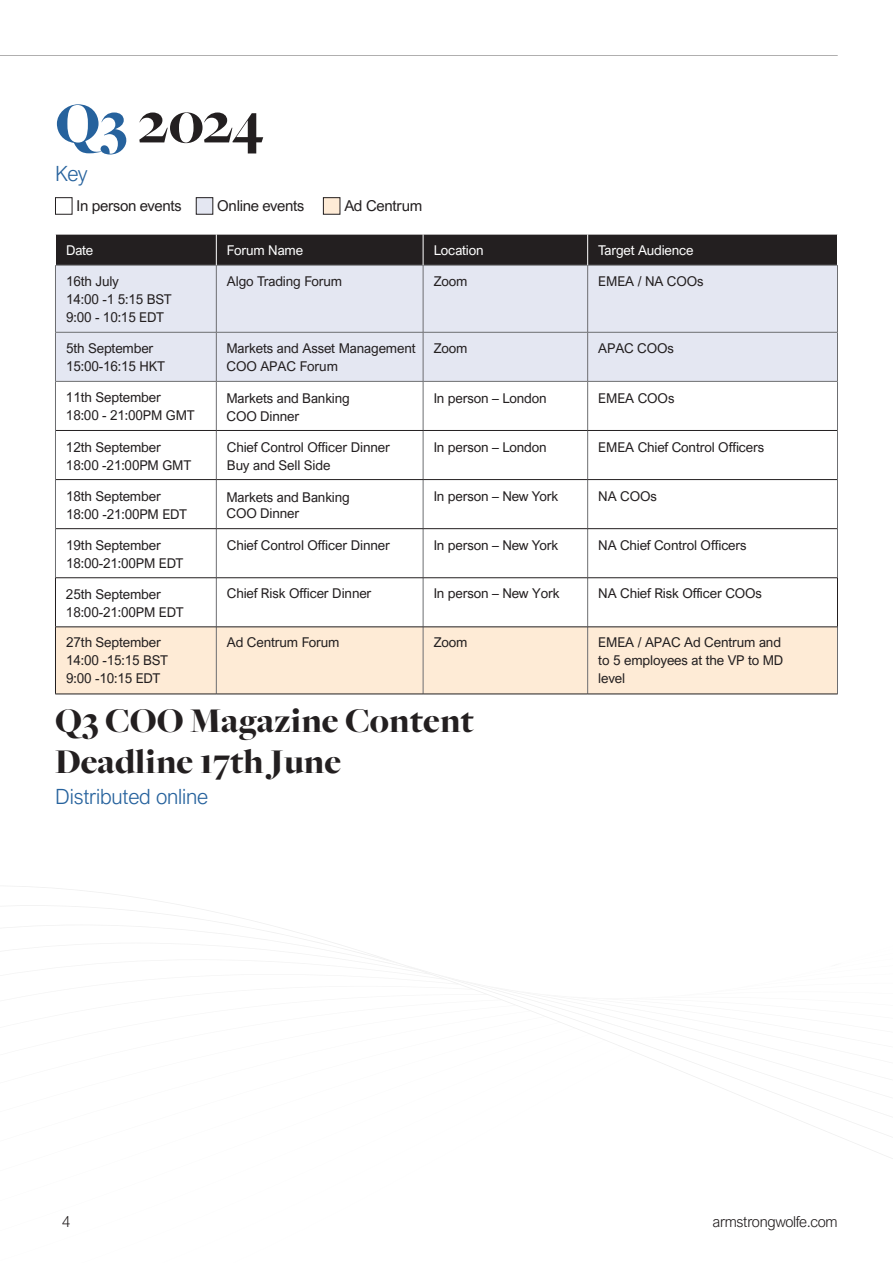
<style>
.page{position:relative;width:893px;height:1263px;background:#fff}
.page>*{position:absolute;margin:0;border:0;box-sizing:border-box;transform-origin:0 0}
.t1{font:900 60px "Freight Big Pro";letter-spacing:-.01em;color:#231f20}
.t2{font:900 36px/40.8px "Freight Big Pro";color:#231f20}
.t3{font:300 21px "Arial Nova";letter-spacing:-.01em;color:#26629d}
.t4{font:15px "Arial Nova";letter-spacing:-.02em;color:#231f20}
.t5{font:300 15px "Arial Nova";letter-spacing:-.02em;color:#231f20}
.t6{font:13.5px/18px "Arial Nova";letter-spacing:-.01em;color:#231f20}
.t7{font:13.5px "Arial Nova";letter-spacing:-.01em;color:#fff}
.s1{color:#26629d}
</style>
<div class="page">
<div style="left:56px;top:235px;width:781px;height:30px;background:#231f20"></div>
<div style="left:56px;top:266px;width:781px;height:115px;background:#e4e7f2"></div>
<svg style="left:56px;top:382px;width:781px;height:245px"></svg>
<div style="left:56px;top:628px;width:781px;height:66px;background:#feebd6"></div>
<hr style="left:55px;top:382px;width:1px;height:48px;background:#6d6e71">
<hr style="left:55px;top:430px;width:1px;height:50px;background:#6d6e71">
<hr style="left:55px;top:480px;width:1px;height:49px;background:#6d6e71">
<hr style="left:55px;top:529px;width:1px;height:48px;background:#6d6e71">
<hr style="left:216px;top:382px;width:1px;height:48px;background:#6d6e71">
<hr style="left:216px;top:431px;width:1px;height:48px;background:#6d6e71">
<hr style="left:216px;top:480px;width:1px;height:48px;background:#6d6e71">
<hr style="left:216px;top:529px;width:1px;height:48px;background:#6d6e71">
<hr style="left:423px;top:382px;width:1px;height:48px;background:#6d6e71">
<hr style="left:423px;top:431px;width:1px;height:48px;background:#6d6e71">
<hr style="left:423px;top:480px;width:1px;height:48px;background:#6d6e71">
<hr style="left:423px;top:529px;width:1px;height:48px;background:#6d6e71">
<hr style="left:423px;top:578px;width:1px;height:49px;background:#6d6e71">
<hr style="left:587px;top:382px;width:1px;height:48px;background:#6d6e71">
<hr style="left:587px;top:431px;width:1px;height:48px;background:#6d6e71">
<hr style="left:587px;top:480px;width:1px;height:48px;background:#6d6e71">
<hr style="left:587px;top:529px;width:1px;height:48px;background:#6d6e71">
<hr style="left:587px;top:578px;width:1px;height:49px;background:#6d6e71">
<hr style="left:837px;top:382px;width:1px;height:48px;background:#6d6e71">
<hr style="left:837px;top:430px;width:1px;height:50px;background:#6d6e71">
<hr style="left:837px;top:480px;width:1px;height:49px;background:#6d6e71">
<hr style="left:837px;top:529px;width:1px;height:48px;background:#6d6e71">
<hr style="left:56px;top:479px;width:160px;height:1px;background:#231f20">
<hr style="left:56px;top:528px;width:160px;height:1px;background:#231f20">
<hr style="left:216px;top:430px;width:207px;height:1px;background:#231f20">
<hr style="left:423px;top:430px;width:165px;height:1px;background:#231f20">
<hr style="left:588px;top:479px;width:249px;height:1px;background:#231f20">
<hr style="left:588px;top:528px;width:249px;height:1px;background:#231f20">
<hr style="left:216px;top:578px;width:1px;height:49px;background:#6d6e71">
<hr style="left:216px;top:479px;width:207px;height:1px;background:#231f20">
<hr style="left:216px;top:528px;width:207px;height:1px;background:#231f20">
<hr style="left:423px;top:479px;width:165px;height:1px;background:#231f20">
<hr style="left:423px;top:528px;width:165px;height:1px;background:#231f20">
<hr style="left:423px;top:577px;width:165px;height:1px;background:#231f20">
<hr style="left:55px;top:627px;width:1px;height:67px;background:#231f20">
<hr style="left:216px;top:627px;width:1px;height:67px;background:#6d6e71">
<hr style="left:423px;top:627px;width:1px;height:67px;background:#6d6e71">
<hr style="left:587px;top:627px;width:1px;height:67px;background:#6d6e71">
<hr style="left:837px;top:627px;width:1px;height:67px;background:#6d6e71">
<hr style="left:55px;top:694px;width:161px;height:1px;background:#231f20">
<hr style="left:216px;top:694px;width:207px;height:1px;background:#231f20">
<hr style="left:423px;top:694px;width:165px;height:1px;background:#231f20">
<hr style="left:588px;top:694px;width:250px;height:1px;background:#231f20">
<hr style="left:56px;top:430px;width:160px;height:1px;background:#231f20">
<hr style="left:588px;top:430px;width:249px;height:1px;background:#231f20">
<hr style="left:55px;top:577px;width:161px;height:1px;background:#231f20">
<hr style="left:55px;top:578px;width:1px;height:49px;background:#231f20">
<hr style="left:216px;top:577px;width:207px;height:1px;background:#231f20">
<hr style="left:588px;top:577px;width:250px;height:1px;background:#231f20">
<hr style="left:837px;top:578px;width:1px;height:49px;background:#231f20">
<hr style="left:55px;top:627px;width:161px;height:1px;background:#231f20">
<hr style="left:216px;top:627px;width:207px;height:1px;background:#231f20">
<hr style="left:423px;top:627px;width:165px;height:1px;background:#231f20">
<hr style="left:588px;top:627px;width:250px;height:1px;background:#231f20">
<hr style="left:55px;top:265px;width:161px;height:1px;background:#6d6e71">
<hr style="left:55px;top:265px;width:1px;height:67px;background:#6d6e71">
<hr style="left:216px;top:265px;width:207px;height:1px;background:#6d6e71">
<hr style="left:423px;top:265px;width:165px;height:1px;background:#6d6e71">
<hr style="left:588px;top:265px;width:250px;height:1px;background:#6d6e71">
<hr style="left:837px;top:265px;width:1px;height:67px;background:#6d6e71">
<hr style="left:55px;top:332px;width:161px;height:1px;background:#6d6e71">
<hr style="left:55px;top:332px;width:1px;height:49px;background:#6d6e71">
<hr style="left:216px;top:332px;width:207px;height:1px;background:#6d6e71">
<hr style="left:423px;top:332px;width:165px;height:1px;background:#6d6e71">
<hr style="left:588px;top:332px;width:250px;height:1px;background:#6d6e71">
<hr style="left:837px;top:332px;width:1px;height:49px;background:#6d6e71">
<hr style="left:55px;top:381px;width:161px;height:1px;background:#6d6e71">
<hr style="left:216px;top:381px;width:207px;height:1px;background:#6d6e71">
<hr style="left:423px;top:381px;width:165px;height:1px;background:#6d6e71">
<hr style="left:588px;top:381px;width:250px;height:1px;background:#6d6e71">
<hr style="left:216px;top:265px;width:1px;height:67px;background:#6d6e71">
<hr style="left:423px;top:265px;width:1px;height:67px;background:#6d6e71">
<hr style="left:587px;top:265px;width:1px;height:67px;background:#6d6e71">
<hr style="left:216px;top:332px;width:1px;height:49px;background:#6d6e71">
<hr style="left:423px;top:332px;width:1px;height:49px;background:#6d6e71">
<hr style="left:587px;top:332px;width:1px;height:49px;background:#6d6e71">
<hr style="left:216px;top:234px;width:1px;height:31px;background:#fff">
<hr style="left:423px;top:234px;width:1px;height:31px;background:#fff">
<hr style="left:587px;top:234px;width:1px;height:31px;background:#fff">
<div style="left:55px;top:197px;width:17px;height:17px;border:1px solid #231f20"></div>
<div style="left:196px;top:198px;width:17px;height:16px;background:#e4e7f2"></div>
<div style="left:196px;top:197px;width:17px;height:17px;border:1px solid #231f20"></div>
<div style="left:323px;top:198px;width:17px;height:16px;background:#feebd6"></div>
<div style="left:323px;top:197px;width:17px;height:17px;border:1px solid #231f20"></div>
<hr style="left:0;top:55px;width:838px;height:1px;background:#231f20">
<svg style="left:652px;top:1037px;width:239px;height:114px"></svg>
<h1 class="t1" style="left:55px;top:102px;width:210px"><span class="s1">Q3</span> 2024</h1>
<h3 class="t3" style="left:55px;top:165px;width:34px">Key</h3>
<p class="t4" style="left:77px;top:199px;width:107px">In person events</p>
<p class="t4" style="left:217px;top:199px;width:89px">Online events</p>
<p class="t4" style="left:344px;top:199px;width:79px">Ad Centrum</p>
<p class="t7" style="left:66px;top:244px;width:29px">Date</p>
<p class="t7" style="left:227px;top:244px;width:78px">Forum Name</p>
<p class="t7" style="left:434px;top:244px;width:51px">Location</p>
<p class="t7" style="left:598px;top:244px;width:97px">Target Audience</p>
<p class="t6" style="left:66px;top:273px;width:107px">16th July<br>14:00 -1 5:15 BST<br>9:00 - 10:15 EDT</p>
<p class="t6" style="left:227px;top:273px;width:117px">Algo Trading Forum</p>
<p class="t6" style="left:434px;top:273px;width:35px">Zoom</p>
<p class="t6" style="left:598px;top:273px;width:107px">EMEA / NA COOs</p>
<p class="t6" style="left:66px;top:340px;width:100px">5th September<br>15:00-16:15 HKT</p>
<p class="t6" style="left:226px;top:339px;width:191px">Markets and Asset Management<br>COO APAC Forum</p>
<p class="t6" style="left:434px;top:340px;width:35px">Zoom</p>
<p class="t6" style="left:598px;top:340px;width:77px">APAC COOs</p>
<p class="t6" style="left:66px;top:389px;width:130px">11th September<br>18:00 - 21:00PM GMT</p>
<p class="t6" style="left:226px;top:389px;width:125px">Markets and Banking<br>COO Dinner</p>
<p class="t6" style="left:434px;top:390px;width:115px">In person – London</p>
<p class="t6" style="left:598px;top:390px;width:78px">EMEA COOs</p>
<p class="t6" style="left:66px;top:439px;width:127px">12th September<br>18:00 -21:00PM GMT</p>
<p class="t6" style="left:227px;top:438px;width:164px">Chief Control Officer Dinner<br>Buy and Sell Side</p>
<p class="t6" style="left:434px;top:439px;width:115px">In person – London</p>
<p class="t6" style="left:598px;top:438px;width:168px">EMEA Chief Control Officers</p>
<p class="t6" style="left:66px;top:488px;width:123px">18th September<br>18:00 -21:00PM EDT</p>
<p class="t6" style="left:226px;top:489px;width:125px;line-height:16.2px">Markets and Banking<br>COO Dinner</p>
<p class="t6" style="left:434px;top:488px;width:126px">In person – New York</p>
<p class="t6" style="left:598px;top:488px;width:60px">NA COOs</p>
<p class="t6" style="left:66px;top:537px;width:119px">19th September<br>18:00-21:00PM EDT</p>
<p class="t6" style="left:227px;top:536px;width:164px">Chief Control Officer Dinner</p>
<p class="t6" style="left:434px;top:537px;width:126px">In person – New York</p>
<p class="t6" style="left:598px;top:536px;width:150px">NA Chief Control Officers</p>
<p class="t6" style="left:66px;top:585px;width:119px">25th September<br>18:00-21:00PM EDT</p>
<p class="t6" style="left:227px;top:584px;width:146px">Chief Risk Officer Dinner</p>
<p class="t6" style="left:434px;top:585px;width:127px">In person – New York</p>
<p class="t6" style="left:598px;top:584px;width:165px">NA Chief Risk Officer COOs</p>
<p class="t6" style="left:66px;top:634px;width:104px">27th September<br>14:00 -15:15 BST<br>9:00 -10:15 EDT</p>
<p class="t6" style="left:227px;top:634px;width:114px">Ad Centrum Forum</p>
<p class="t6" style="left:434px;top:634px;width:35px">Zoom</p>
<p class="t6" style="left:598px;top:634px;width:187px">EMEA / APAC Ad Centrum and to 5 employees at the VP to MD level</p>
<h2 class="t2" style="left:55px;top:704px;width:420px">Q3 COO Magazine Content<br>Deadline 17th June</h2>
<h3 class="t3" style="left:55px;top:788px;width:154px">Distributed online</h3>
<p class="t5" style="left:62px;top:1216px;width:10px">4</p>
<p class="t5" style="left:712px;top:1216px;width:127px">armstrongwolfe.com</p>
</div>
